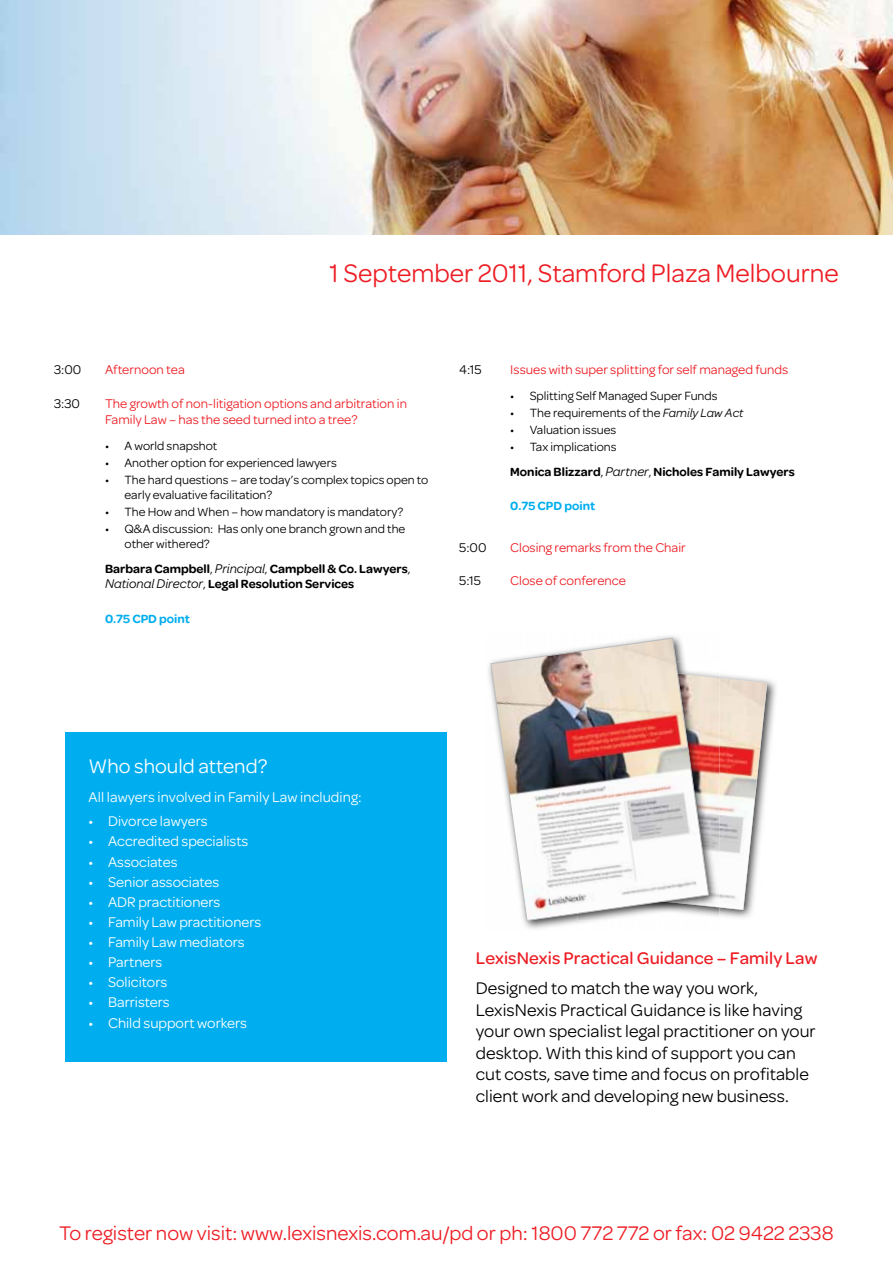
<style>
.page{position:relative;width:893px;height:1263px;background:#fff}
.page>*{position:absolute;margin:0;border:0;box-sizing:border-box;transform-origin:0 0}
.t1{font:27px "Omnes";color:#ed1d24}
.t2{font:21px "Omnes";color:#ed1d24}
.t3{font:21px "Omnes";color:#fff}
.t4{font:18px/21.6px "Omnes";letter-spacing:.005em;color:#000}
.t5{font:500 18px "Omnes";letter-spacing:.005em;color:#ed1d24}
.t6{font:15px "Omnes";color:#fff}
.t7{font:13.5px/16.5px "Omnes";color:#ed1d24}
.t8{font:13.5px "Omnes";color:#000}
.t9{font:12.75px/15px "Omnes";color:#000}
.t10{font:600 12.75px/15.8px "Omnes";color:#000}
.t11{font:600 12.75px "Omnes";color:#00aeef}
.s1{font-weight:400}
.s2{font-weight:400;font-style:italic;font-size:13.5px}
.s3{font-style:italic}
</style>
<div class="page">
<img style="left:1px;top:0;width:892px;height:235px">
<div style="left:65px;top:733px;width:381px;height:329px;background:#00aeef"></div>
<img style="left:719px;top:680px;width:57px;height:238px">
<svg style="left:719px;top:674px;width:48px;height:236px"></svg>
<img style="left:488px;top:636px;width:231px;height:293px">
<img style="left:709px;top:666px;width:10px;height:241px">
<img style="left:490px;top:638px;width:219px;height:283px">
<h1 class="t1" style="left:330px;top:255px;width:511px">1 September 2011, Stamford Plaza Melbourne</h1>
<p class="t8" style="left:54px;top:361px;width:29px">3:00</p>
<p class="t7" style="left:105px;top:361px;width:81px">Afternoon tea</p>
<p class="t8" style="left:54px;top:394px;width:28px">3:30</p>
<p class="t7" style="left:105px;top:394px;width:303px">The growth of non-litigation options and arbitration in<br>Family Law – has the seed turned into a tree?</p>
<p class="t9" style="left:105px;top:437px;width:114px">• A world snapshot</p>
<p class="t9" style="left:105px;top:455px;width:233px">• Another option for experienced lawyers</p>
<p class="t9" style="left:124px;top:472px;width:305px;text-indent:-19px">• The hard questions – are today’s complex topics open to early evaluative facilitation?</p>
<p class="t9" style="left:105px;top:504px;width:300px">• The How and When – how mandatory is mandatory?</p>
<p class="t9" style="left:124px;top:521px;width:282px;text-indent:-19px">• Q&amp;A discussion: Has only one branch grown and the other withered?</p>
<p class="t10" style="left:105px;top:561px;width:307px">Barbara Campbell<span class="s1">,</span> <span class="s2">Principal</span><span class="s1">,</span> Campbell &amp; Co. Lawyers<span class="s1">,<br></span><span class="s2">National Director</span><span class="s1">,</span> Legal Resolution Services</p>
<p class="t11" style="left:105px;top:611px;width:86px">0.75 CPD point</p>
<p class="t8" style="left:459px;top:361px;width:24px">4:15</p>
<p class="t7" style="left:510px;top:361px;width:279px">Issues with super splitting for self managed funds</p>
<p class="t9" style="left:510px;top:387px;width:209px">• Splitting Self Managed Super Funds</p>
<p class="t9" style="left:510px;top:405px;width:235px">• The requirements of the <span class="s3">Family Law Act</span></p>
<p class="t9" style="left:510px;top:422px;width:108px">• Valuation issues</p>
<p class="t10" style="left:510px;top:435px;width:286px;line-height:24.3px"><span class="s1">• Tax implications<br></span>Monica Blizzard<span class="s1">,</span> <span class="s2">Partner</span><span class="s1">,</span> Nicholes Family Lawyers</p>
<p class="t11" style="left:510px;top:498px;width:86px">0.75 CPD point</p>
<p class="t8" style="left:459px;top:538px;width:29px">5:00</p>
<p class="t7" style="left:510px;top:538px;width:177px">Closing remarks from the Chair</p>
<p class="t8" style="left:459px;top:572px;width:23px">5:15</p>
<p class="t7" style="left:510px;top:572px;width:117px">Close of conference</p>
<h2 class="t3" style="left:89px;top:752px;width:180px">Who should attend?</h2>
<p class="t6" style="left:89px;top:787px;width:275px">All lawyers involved in Family Law including:</p>
<p class="t6" style="left:89px;top:811px;width:120px">• Divorce lawyers</p>
<p class="t6" style="left:89px;top:831px;width:161px">• Accredited specialists</p>
<p class="t6" style="left:89px;top:851px;width:90px">• Associates</p>
<p class="t6" style="left:89px;top:871px;width:132px">• Senior associates</p>
<p class="t6" style="left:89px;top:892px;width:133px">• ADR practitioners</p>
<p class="t6" style="left:89px;top:912px;width:174px">• Family Law practitioners</p>
<p class="t6" style="left:89px;top:932px;width:158px">• Family Law mediators</p>
<p class="t6" style="left:89px;top:952px;width:75px">• Partners</p>
<p class="t6" style="left:89px;top:972px;width:80px">• Solicitors</p>
<p class="t6" style="left:89px;top:992px;width:83px">• Barristers</p>
<p class="t6" style="left:89px;top:1012px;width:160px">• Child support workers</p>
<h3 class="t5" style="left:476px;top:948px;width:343px">LexisNexis Practical Guidance – Family Law</h3>
<p class="t4" style="left:476px;top:976px;width:341px">Designed to match the way you work, LexisNexis Practical Guidance is like having your own specialist legal practitioner on your desktop. With this kind of support you can cut costs, save time and focus on profitable client work and developing new business.</p>
<h2 class="t2" style="left:59px;top:1219px;width:776px">To register now visit: www.lexisnexis.com.au/pd or ph: 1800 772 772 or fax: 02 9422 2338</h2>
</div>
